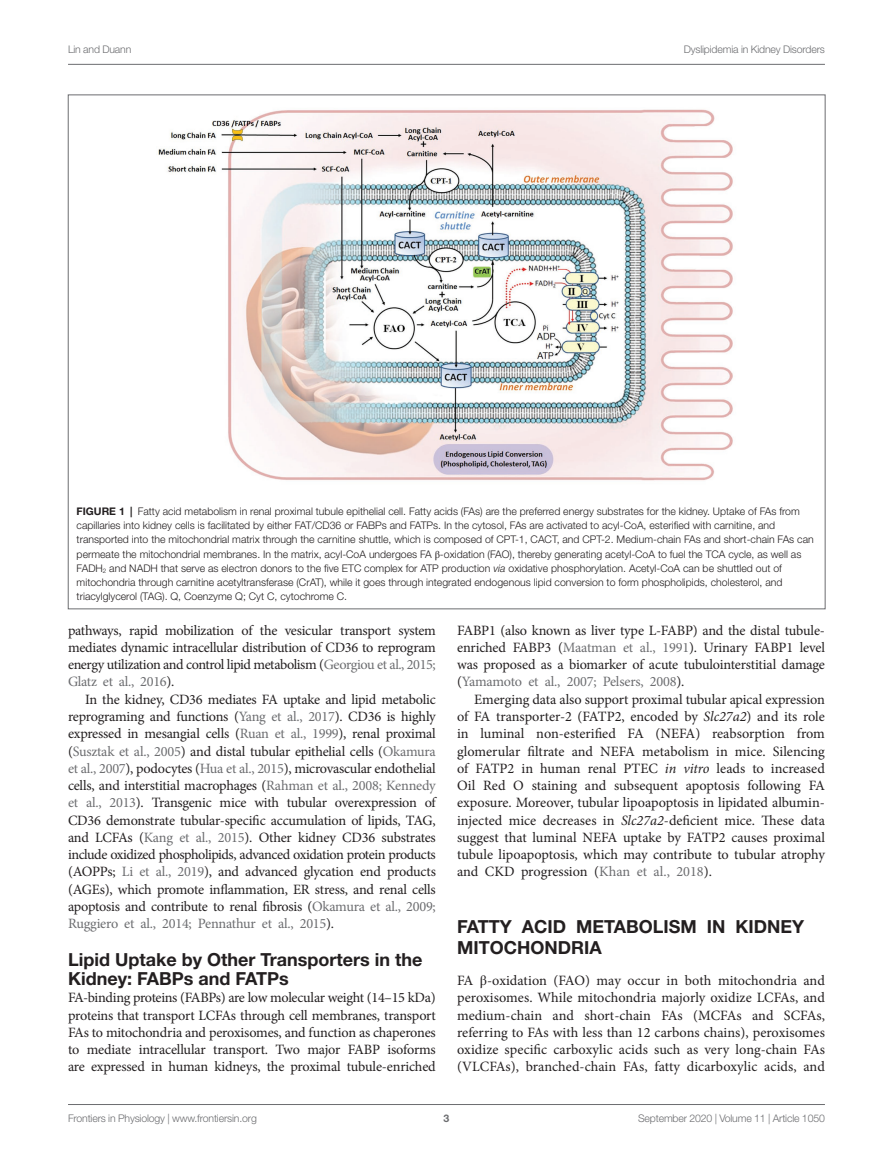
<style>
.page{position:relative;width:893px;height:1170px;background:#fff}
.page>*{position:absolute;margin:0;border:0;box-sizing:border-box;transform-origin:0 0}
.HEAD_2{font:700 18px/18.8px "Helvetica Neue LT Std";color:#231f20}
.HEAD_1{font:700 18px/21px "Helvetica Neue LT Std";color:#231f20}
.TEXT{font:14.25px/17.2px "Minion Pro";letter-spacing:-.015em;color:#231f20;text-align:justify}
.TEXT_FLUSH{font:14.25px/17.2px "Minion Pro";letter-spacing:-.01em;color:#231f20;text-align:justify}
.FIG_LEG{font:300 10.5px/14.2px "Helvetica Neue LT Std";color:#231f20}
.t1{font:300 10.5px "Helvetica Neue LT Std";letter-spacing:-.015em;color:#6c6d70}
.t2{font:700 10.5px "Helvetica Neue LT Std";color:#6c6d70}
.s1{font-weight:700}
.s2{font-family:"STIX General";font-weight:400}
.s3{font-style:italic}
.s4{color:#6c6d70}
.s5{font-family:"STIX General"}
</style>
<div class="page">
<hr style="left:68px;top:64px;width:757px;height:1px;background:#6c6d70">
<hr style="left:68px;top:1104px;width:757px;height:1px;background:#6c6d70">
<img style="left:158px;top:109px;width:575px;height:372px">
<p class="t1" style="left:68px;top:42px;width:65px">Lin and Duann</p>
<p class="t1" style="left:684px;top:42px;width:143px">Dyslipidemia in Kidney Disorders</p>
<p class="FIG_LEG" style="left:77px;top:503px;width:739px"><span class="s1">FIGURE 1 |</span> Fatty acid metabolism in renal proximal tubule epithelial cell. Fatty acids (FAs) are the preferred energy substrates for the kidney. Uptake of FAs from capillaries into kidney cells is facilitated by either FAT/CD36 or FABPs and FATPs. In the cytosol, FAs are activated to acyl-CoA, esterified with carnitine, and transported into the mitochondrial matrix through the carnitine shuttle, which is composed of CPT-1, CACT, and CPT-2. Medium-chain FAs and short-chain FAs can permeate the mitochondrial membranes. In the matrix, acyl-CoA undergoes FA <span class="s2">β</span>-oxidation (FAO), thereby generating acetyl-CoA to fuel the TCA cycle, as well as FADH<sub>2</sub> and NADH that serve as electron donors to the five ETC complex for ATP production <span class="s3">via</span> oxidative phosphorylation. Acetyl-CoA can be shuttled out of mitochondria through carnitine acetyltransferase (CrAT), while it goes through integrated endogenous lipid conversion to form phospholipids, cholesterol, and triacylglycerol (TAG). Q, Coenzyme Q; Cyt C, cytochrome C.</p>
<p class="TEXT" style="left:68px;top:621px;width:369px">pathways, rapid mobilization of the vesicular transport system mediates dynamic intracellular distribution of CD36 to reprogram energy utilization and control lipid metabolism (<span class="s4">Georgiou et al., 2015; Glatz et al., 2016</span>).</p>
<p class="TEXT" style="left:68px;top:690px;width:369px;text-indent:17px">In the kidney, CD36 mediates FA uptake and lipid metabolic reprograming and functions (<span class="s4">Yang et al., 2017</span>). CD36 is highly expressed in mesangial cells (<span class="s4">Ruan et al., 1999</span>), renal proximal (<span class="s4">Susztak et al., 2005</span>) and distal tubular epithelial cells (<span class="s4">Okamura et al., 2007</span>), podocytes (<span class="s4">Hua et al., 2015</span>), microvascular endothelial cells, and interstitial macrophages (<span class="s4">Rahman et al., 2008; Kennedy et al., 2013</span>). Transgenic mice with tubular overexpression of CD36 demonstrate tubular-specific accumulation of lipids, TAG, and LCFAs (<span class="s4">Kang et al., 2015</span>). Other kidney CD36 substrates include oxidized phospholipids, advanced oxidation protein products (AOPPs; <span class="s4">Li et al., 2019</span>), and advanced glycation end products (AGEs), which promote inflammation, ER stress, and renal cells apoptosis and contribute to renal fibrosis (<span class="s4">Okamura et al., 2009; Ruggiero et al., 2014; Pennathur et al., 2015</span>).</p>
<p class="HEAD_2" style="left:68px;top:950px;width:356px">Lipid Uptake by Other Transporters in the<br>Kidney: FABPs and FATPs</p>
<p class="TEXT_FLUSH" style="left:68px;top:989px;width:369px">FA-binding proteins (FABPs) are low molecular weight (14–15 kDa) proteins that transport LCFAs through cell membranes, transport FAs to mitochondria and peroxisomes, and function as chaperones to mediate intracellular transport. Two major FABP isoforms are expressed in human kidneys, the proximal tubule-enriched</p>
<p class="TEXT_FLUSH" style="left:457px;top:621px;width:369px">FABP1 (also known as liver type L-FABP) and the distal tubule&shy;enriched FABP3 (<span class="s4">Maatman et al., 1991</span>). Urinary FABP1 level was proposed as a biomarker of acute tubulointerstitial damage (<span class="s4">Yamamoto et al., 2007; Pelsers, 2008</span>).</p>
<p class="TEXT" style="left:457px;top:690px;width:369px;text-indent:17px">Emerging data also support proximal tubular apical expression of FA transporter-2 (FATP2, encoded by <span class="s3">Slc27a2</span>) and its role in luminal non-esterified FA (NEFA) reabsorption from glomerular filtrate and NEFA metabolism in mice. Silencing of FATP2 in human renal PTEC <span class="s3">in vitro</span> leads to increased Oil Red O staining and subsequent apoptosis following FA exposure. Moreover, tubular lipoapoptosis in lipidated albumin&shy;injected mice decreases in <span class="s3">Slc27a2</span>-deficient mice. These data suggest that luminal NEFA uptake by FATP2 causes proximal tubule lipoapoptosis, which may contribute to tubular atrophy and CKD progression (<span class="s4">Khan et al., 2018</span>).</p>
<p class="HEAD_1" style="left:457px;top:915px;width:348px">FATTY ACID METABOLISM IN KIDNEY<br>MITOCHONDRIA</p>
<p class="TEXT_FLUSH" style="left:457px;top:971px;width:369px">FA <span class="s5">β</span>-oxidation (FAO) may occur in both mitochondria and peroxisomes. While mitochondria majorly oxidize LCFAs, and medium-chain and short-chain FAs (MCFAs and SCFAs, referring to FAs with less than 12 carbons chains), peroxisomes oxidize specific carboxylic acids such as very long-chain FAs (VLCFAs), branched-chain FAs, fatty dicarboxylic acids, and</p>
<p class="t1" style="left:68px;top:1111px;width:190px">Frontiers in Physiology | www.frontiersin.org</p>
<p class="t2" style="left:444px;top:1111px;width:7px">3</p>
<p class="t1" style="left:638px;top:1111px;width:188px">September 2020 | Volume 11 | Article 1050</p>
</div>
